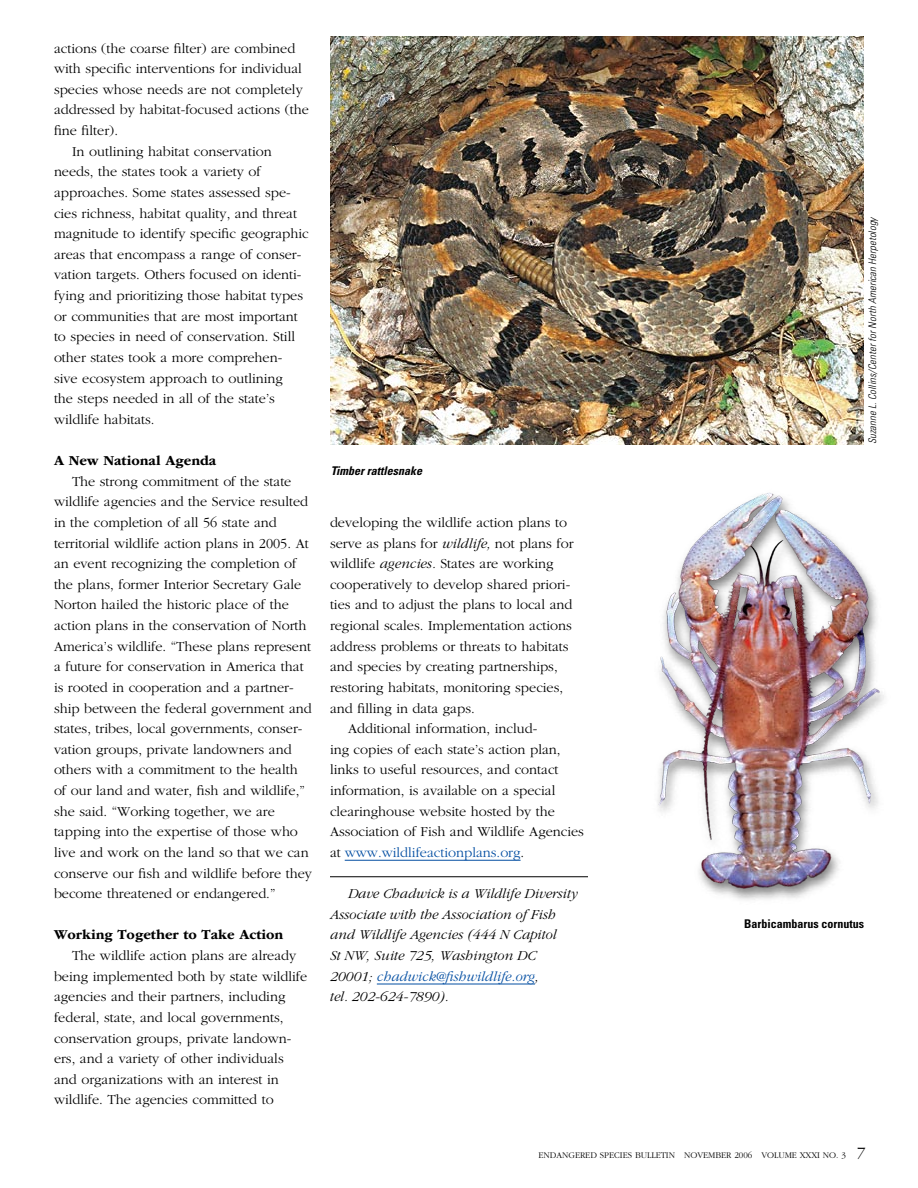
<style>
.page{position:relative;width:918px;height:1188px;background:#fff}
.page>*{position:absolute;margin:0;border:0;box-sizing:border-box;transform-origin:0 0}
.t1{font:14.25px "ITC Garamond MM";color:#000}
.t2{font:italic 14.25px/20.5px "ITC Garamond MM";color:#000}
.t3{font:14.25px "ITC Garamond MM";color:#034ea2}
.t4{font:700 condensed 12px "Univers";color:#000}
.t5{font:italic 700 condensed 12px "Univers";color:#000}
.t6{font:italic 300 condensed 10.5px "Univers";color:#000}
.t7{font:9px "ITC Garamond MM";color:#000}
.s1{font-style:italic}
.s2{color:#000}
.s3{color:#034ea2}
</style>
<div class="page">
<hr style="left:345px;top:860px;width:176px;height:1px;background:#034ea2">
<hr style="left:330px;top:876px;width:258px;height:1px;background:#000">
<hr style="left:377px;top:984px;width:158px;height:1px;background:#034ea2">
<img style="left:657px;top:492px;width:227px;height:408px">
<img style="left:330px;top:36px;width:534px;height:408px">
<p class="t1" style="left:54px;top:40px;width:243px">actions (the coarse filter) are combined</p>
<p class="t1" style="left:54px;top:61px;width:249px">with specific interventions for individual</p>
<p class="t1" style="left:54px;top:81px;width:250px">species whose needs are not completely</p>
<p class="t1" style="left:54px;top:102px;width:257px">addressed by habitat-focused actions (the</p>
<p class="t1" style="left:54px;top:123px;width:66px">fine filter).</p>
<p class="t1" style="left:72px;top:143px;width:201px">In outlining habitat conservation</p>
<p class="t1" style="left:54px;top:164px;width:208px">needs, the states took a variety of</p>
<p class="t1" style="left:54px;top:185px;width:238px">approaches. Some states assessed spe-</p>
<p class="t1" style="left:54px;top:205px;width:245px">cies richness, habitat quality, and threat</p>
<p class="t1" style="left:54px;top:226px;width:256px">magnitude to identify specific geographic</p>
<p class="t1" style="left:54px;top:246px;width:249px">areas that encompass a range of conser-</p>
<p class="t1" style="left:54px;top:267px;width:249px">vation targets. Others focused on identi-</p>
<p class="t1" style="left:54px;top:288px;width:251px">fying and prioritizing those habitat types</p>
<p class="t1" style="left:54px;top:308px;width:245px">or communities that are most important</p>
<p class="t1" style="left:54px;top:329px;width:243px">to species in need of conservation. Still</p>
<p class="t1" style="left:54px;top:350px;width:230px">other states took a more comprehen-</p>
<p class="t1" style="left:54px;top:370px;width:230px">sive ecosystem approach to outlining</p>
<p class="t1" style="left:54px;top:391px;width:222px">the steps needed in all of the state’s</p>
<p class="t1" style="left:54px;top:411px;width:102px">wildlife habitats.</p>
<p class="t1" style="left:54px;top:453px;width:164px">A New National Agenda</p>
<p class="t1" style="left:72px;top:473px;width:221px">The strong commitment of the state</p>
<p class="t1" style="left:54px;top:494px;width:256px">wildlife agencies and the Service resulted</p>
<p class="t1" style="left:54px;top:515px;width:224px">in the completion of all 56 state and</p>
<p class="t1" style="left:54px;top:535px;width:256px">territorial wildlife action plans in 2005. At</p>
<p class="t1" style="left:54px;top:556px;width:244px">an event recognizing the completion of</p>
<p class="t1" style="left:54px;top:576px;width:249px">the plans, former Interior Secretary Gale</p>
<p class="t1" style="left:54px;top:597px;width:236px">Norton hailed the historic place of the</p>
<p class="t1" style="left:54px;top:618px;width:254px">action plans in the conservation of North</p>
<p class="t1" style="left:54px;top:638px;width:259px">America’s wildlife. “These plans represent</p>
<p class="t1" style="left:54px;top:659px;width:251px">a future for conservation in America that</p>
<p class="t1" style="left:54px;top:680px;width:241px">is rooted in cooperation and a partner-</p>
<p class="t1" style="left:54px;top:700px;width:259px">ship between the federal government and</p>
<p class="t1" style="left:54px;top:721px;width:250px">states, tribes, local governments, conser-</p>
<p class="t1" style="left:54px;top:741px;width:239px">vation groups, private landowners and</p>
<p class="t1" style="left:54px;top:762px;width:245px">others with a commitment to the health</p>
<p class="t1" style="left:54px;top:783px;width:252px">of our land and water, fish and wildlife,”</p>
<p class="t1" style="left:54px;top:803px;width:222px">she said. “Working together, we are</p>
<p class="t1" style="left:54px;top:824px;width:245px">tapping into the expertise of those who</p>
<p class="t1" style="left:54px;top:845px;width:256px">live and work on the land so that we can</p>
<p class="t1" style="left:54px;top:865px;width:259px">conserve our fish and wildlife before they</p>
<p class="t1" style="left:54px;top:886px;width:223px">become threatened or endangered.”</p>
<p class="t1" style="left:54px;top:927px;width:231px">Working Together to Take Action</p>
<p class="t1" style="left:72px;top:948px;width:226px">The wildlife action plans are already</p>
<p class="t1" style="left:54px;top:968px;width:255px">being implemented both by state wildlife</p>
<p class="t1" style="left:54px;top:989px;width:233px">agencies and their partners, including</p>
<p class="t1" style="left:54px;top:1010px;width:231px">federal, state, and local governments,</p>
<p class="t1" style="left:54px;top:1030px;width:239px">conservation groups, private landown-</p>
<p class="t1" style="left:54px;top:1051px;width:231px">ers, and a variety of other individuals</p>
<p class="t1" style="left:54px;top:1071px;width:226px">and organizations with an interest in</p>
<p class="t1" style="left:54px;top:1092px;width:221px">wildlife. The agencies committed to</p>
<p class="t5" style="left:331px;top:463px;width:93px">Timber rattlesnake</p>
<p class="t1" style="left:330px;top:515px;width:239px">developing the wildlife action plans to</p>
<p class="t1" style="left:330px;top:535px;width:245px">serve as plans for <span class="s1">wildlife,</span> not plans for</p>
<p class="t1" style="left:330px;top:556px;width:225px">wildlife <span class="s1">agencies.</span> States are working</p>
<p class="t1" style="left:330px;top:576px;width:242px">cooperatively to develop shared priori-</p>
<p class="t1" style="left:330px;top:597px;width:244px">ties and to adjust the plans to local and</p>
<p class="t1" style="left:330px;top:618px;width:243px">regional scales. Implementation actions</p>
<p class="t1" style="left:330px;top:638px;width:240px">address problems or threats to habitats</p>
<p class="t1" style="left:330px;top:659px;width:229px">and species by creating partnerships,</p>
<p class="t1" style="left:330px;top:680px;width:235px">restoring habitats, monitoring species,</p>
<p class="t1" style="left:330px;top:700px;width:146px">and filling in data gaps.</p>
<p class="t1" style="left:348px;top:721px;width:191px">Additional information, includ-</p>
<p class="t1" style="left:330px;top:741px;width:232px">ing copies of each state’s action plan,</p>
<p class="t1" style="left:330px;top:762px;width:230px">links to useful resources, and contact</p>
<p class="t1" style="left:330px;top:783px;width:227px">information, is available on a special</p>
<p class="t1" style="left:330px;top:803px;width:226px">clearinghouse website hosted by the</p>
<p class="t1" style="left:330px;top:824px;width:255px">Association of Fish and Wildlife Agencies</p>
<p class="t3" style="left:330px;top:845px;width:196px"><span class="s2">at</span> www.wildlifeactionplans.org<span class="s2">.</span></p>
<p class="t2" style="left:330px;top:884px;width:249px;text-indent:18px">Dave Chadwick is a Wildlife Diversity Associate with the Association of Fish and Wildlife Agencies (444 N Capitol<br>St NW, Suite 725, Washington DC 20001; <span class="s3">chadwick@fishwildlife.org</span>,<br>tel. 202-624-7890).</p>
<p class="t6" style="left:866px;top:444px;width:229px;rotate:-90deg">Suzanne L. Collins/Center for North American Herpetology</p>
<p class="t4" style="left:744px;top:917px;width:121px">Barbicambarus cornutus</p>
<p class="t7" style="left:538px;top:1150px;width:172px">ENDANGERED SPECIES BULLETIN November</p>
<p class="t7" style="left:734px;top:1150px;width:113px">2006 VOLUME XXXI NO. 3</p>
</div>
